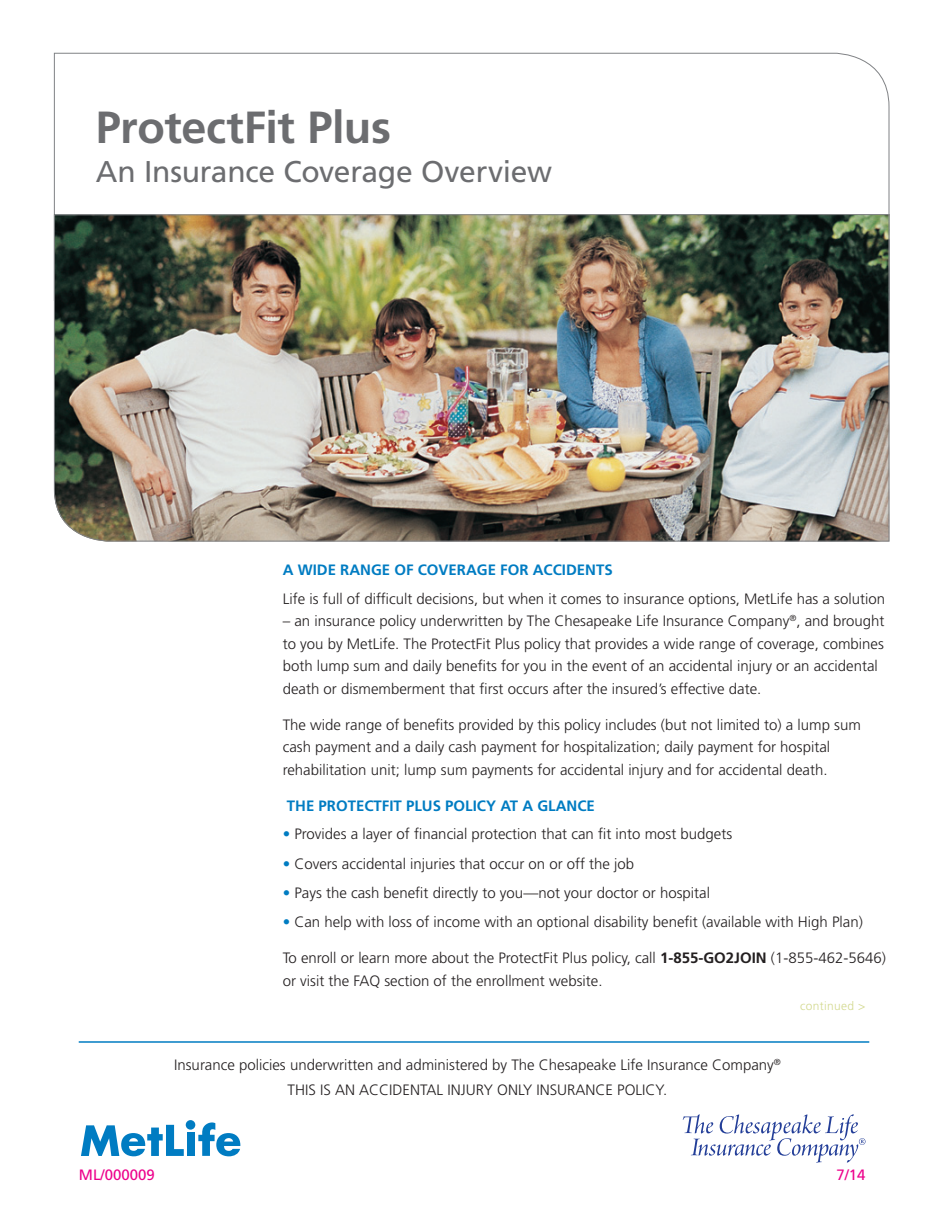
<style>
.page{position:relative;width:945px;height:1215px;background:#fff}
.page>*{position:absolute;margin:0;border:0;box-sizing:border-box;transform-origin:0 0}
.t1{font:700 45px "Frutiger LT Std";letter-spacing:-.01em;color:#6c6d70}
.t2{font:30px "Frutiger LT Std";letter-spacing:-.01em;color:#6c6d70}
.t3{font:300 15px/22.5px "Frutiger LT Std";color:#231f20}
.t4{font:700 15px "Frutiger LT Std";color:#007cc2}
.t5{font:15px "Frutiger LT Std";color:#ed028c}
.t6{font:300 12px "Frutiger LT Std";letter-spacing:.03em;color:#d3d98f}
.s1{color:#007cc2}
.s2{font-weight:700}
</style>
<div class="page">
<svg style="left:54px;top:52px;width:836px;height:162px"></svg>
<img style="left:54px;top:214px;width:836px;height:328px">
<div style="left:187px;top:1133px;width:7px;height:23px;background:#007cc2"></div>
<svg style="left:198px;top:1122px;width:42px;height:34px"></svg>
<div style="left:186px;top:1120px;width:9px;height:10px;background:#007cc2;border-radius:50%"></div>
<svg style="left:81px;top:1125px;width:103px;height:31px"></svg>
<hr style="left:79px;top:1041px;width:790px;height:2px;background:#007cc2">
<svg style="left:683px;top:1114px;width:183px;height:49px"></svg>
<p class="t1" style="left:96px;top:101px;width:297px">ProtectFit Plus</p>
<p class="t2" style="left:96px;top:154px;width:458px">An Insurance Coverage Overview</p>
<p class="t4" style="left:283px;top:561px;width:332px">A WIDE RANGE OF COVERAGE FOR ACCIDENTS</p>
<p class="t3" style="left:283px;top:588px;width:604px">Life is full of difficult decisions, but when it comes to insurance options, MetLife has a solution</p>
<p class="t3" style="left:283px;top:610px;width:603px">– an insurance policy underwritten by The Chesapeake Life Insurance Company<sup>®</sup>, and brought to you by MetLife. The ProtectFit Plus policy that provides a wide range of coverage, combines both lump sum and daily benefits for you in the event of an accidental injury or an accidental death or dismemberment that first occurs after the insured’s effective date.</p>
<p class="t3" style="left:283px;top:714px;width:580px">The wide range of benefits provided by this policy includes (but not limited to) a lump sum cash payment and a daily cash payment for hospitalization; daily payment for hospital rehabilitation unit; lump sum payments for accidental injury and for accidental death.</p>
<p class="t4" style="left:287px;top:797px;width:310px">THE PROTECTFIT PLUS POLICY AT A GLANCE</p>
<p class="t3" style="left:283px;top:823px;width:451px"><span class="s1">•</span> Provides a layer of financial protection that can fit into most budgets</p>
<p class="t3" style="left:283px;top:852px;width:353px"><span class="s1">•</span> Covers accidental injuries that occur on or off the job</p>
<p class="t3" style="left:283px;top:882px;width:429px"><span class="s1">•</span> Pays the cash benefit directly to you—not your doctor or hospital</p>
<p class="t3" style="left:283px;top:911px;width:582px"><span class="s1">•</span> Can help with loss of income with an optional disability benefit (available with High Plan)</p>
<p class="t3" style="left:283px;top:947px;width:605px">To enroll or learn more about the ProtectFit Plus policy, call <span class="s2">1-855-GO2JOIN</span> (1-855-462-5646) or visit the FAQ section of the enrollment website.</p>
<p class="t6" style="left:800px;top:999px;width:67px">continued &gt;</p>
<p class="t3" style="left:174px;top:1054px;width:608px">Insurance policies underwritten and administered by The Chesapeake Life Insurance Company<sup>®</sup></p>
<p class="t3" style="left:288px;top:1078px;width:381px">THIS IS AN ACCIDENTAL INJURY ONLY INSURANCE POLICY.</p>
<p class="t5" style="left:79px;top:1166px;width:77px">ML/000009</p>
<p class="t5" style="left:836px;top:1166px;width:31px">7/14</p>
</div>
